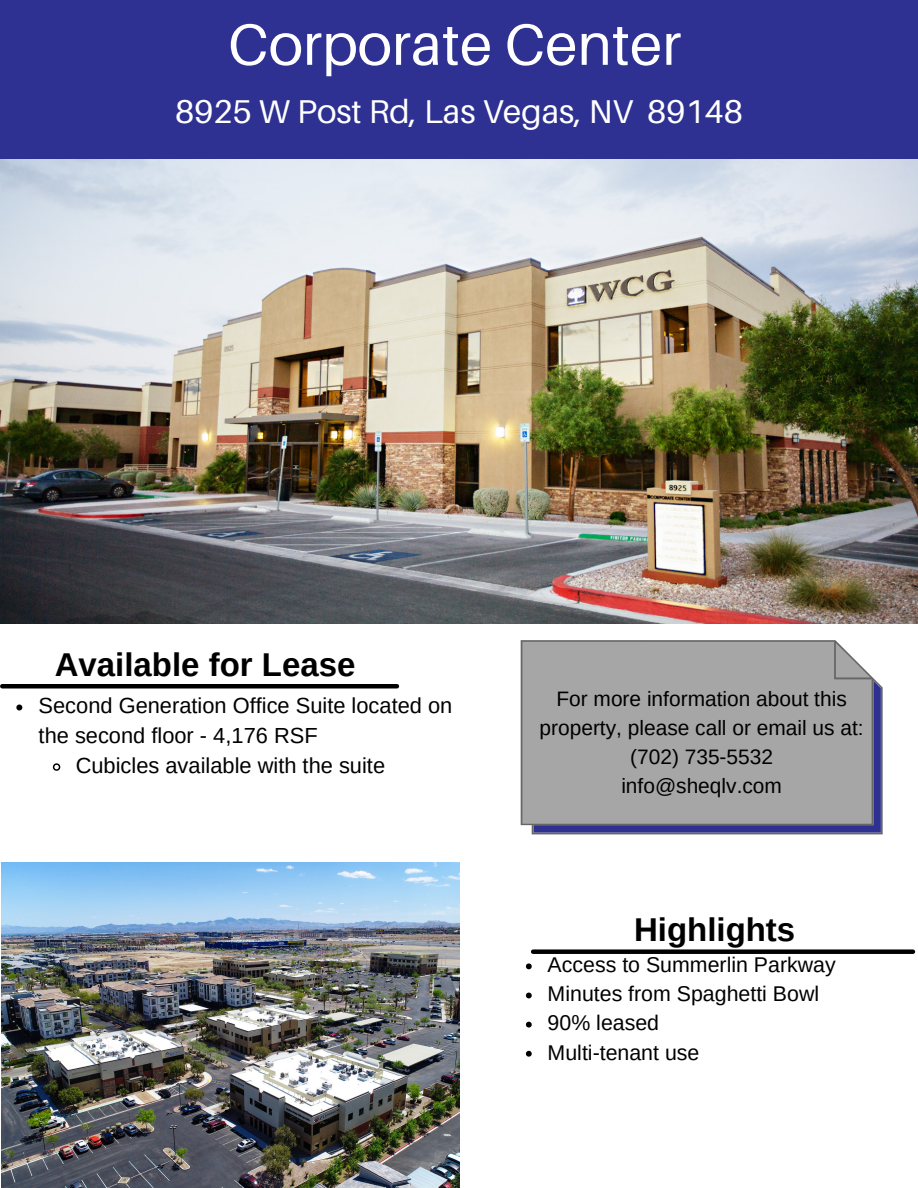
<style>
.page{position:relative;width:918px;height:1188px;background:#fff}
.page>*{position:absolute;margin:0;border:0;box-sizing:border-box;transform-origin:0 0}
.t1{font:58.2px "Aileron";color:#fff}
.t2{font:33px "Aileron";color:#fff}
.t3{font:700 33px "Arimo";color:#000}
.t4{font:21.9px/29.8px "Arimo";color:#000}
.t5{font:21.3px "Arimo";color:#000}
.t6{font:20.85px/29.2px "Arimo";color:#000;text-align:center}
</style>
<div class="page">
<img style="left:1px;top:863px;width:458px;height:325px">
<img style="left:0;top:159px;width:918px;height:464px">
<div style="left:0;top:0;width:918px;height:159px;background:#2e3192"></div>
<svg style="left:521px;top:640px;width:362px;height:194px;background:#9f9fa4"></svg>
<svg style="left:526px;top:963px;width:6px;height:6px"></svg>
<svg style="left:526px;top:993px;width:6px;height:5px"></svg>
<svg style="left:526px;top:1022px;width:6px;height:6px"></svg>
<svg style="left:526px;top:1051px;width:6px;height:6px"></svg>
<div style="left:2px;top:684px;width:395px;height:5px;background:#000"></div>
<div style="left:533px;top:949px;width:380px;height:5px;background:#000"></div>
<svg style="left:16px;top:705px;width:6px;height:5px"></svg>
<svg style="left:52px;top:763px;width:9px;height:8px"></svg>
<h1 class="t1" style="left:228px;top:8px;width:455px">Corporate Center</h1>
<h3 class="t2" style="left:175px;top:91px;width:569px">8925 W Post Rd, Las Vegas, NV 89148</h3>
<h2 class="t3" style="left:55px;top:646px;width:302px">Available for Lease</h2>
<p class="t4" style="left:39px;top:691px;width:415px">Second Generation Office Suite located on the second floor - 4,176 RSF</p>
<p class="t4" style="left:76px;top:751px;width:311px">Cubicles available with the suite</p>
<h2 class="t6" style="left:540px;top:684px;width:326px">For more information about this property, please call or email us at:</h2>
<p class="t6" style="left:630px;top:742px;width:144px">(702) 735-5532</p>
<p class="t6" style="left:621px;top:771px;width:162px">info@sheqlv.com</p>
<p class="t3" style="left:634px;top:911px;width:163px">Highlights</p>
<p class="t5" style="left:548px;top:953px;width:290px">Access to Summerlin Parkway</p>
<p class="t5" style="left:548px;top:982px;width:273px">Minutes from Spaghetti Bowl</p>
<p class="t5" style="left:548px;top:1011px;width:113px">90% leased</p>
<p class="t5" style="left:548px;top:1040px;width:153px">Multi-tenant use</p>
</div>
